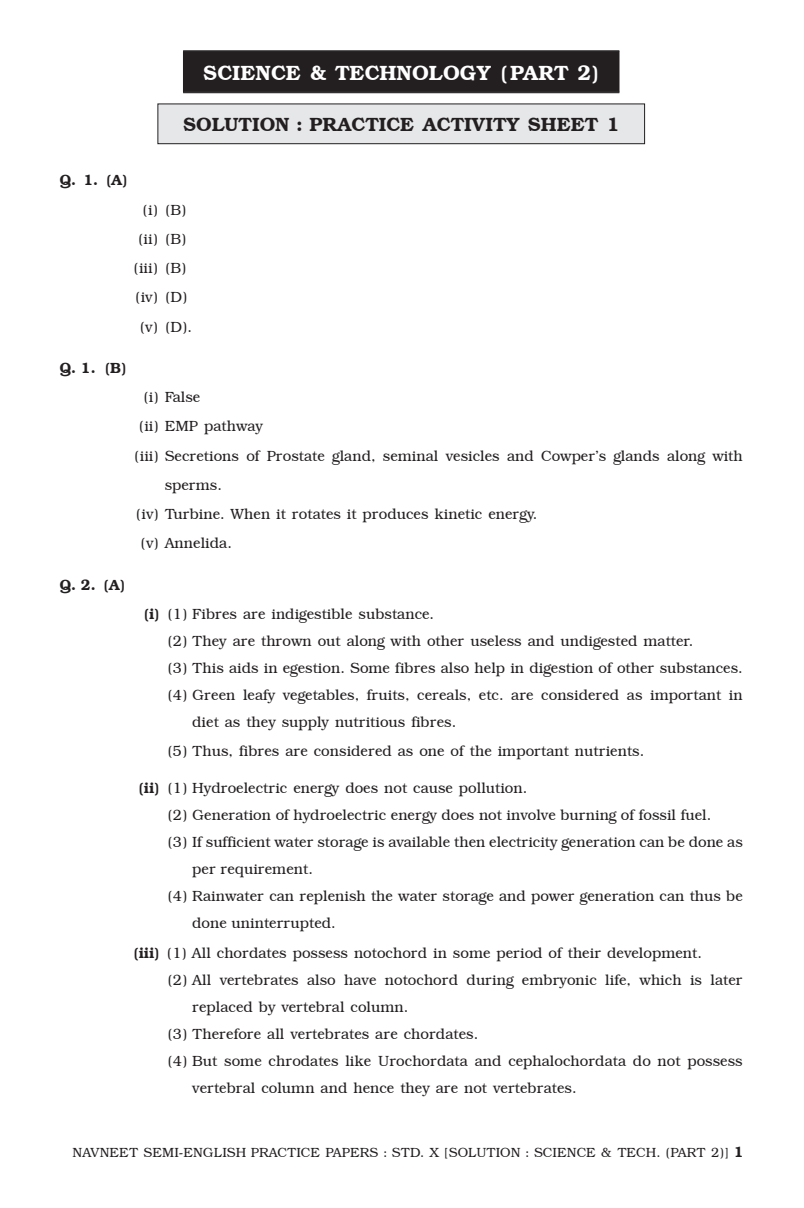
<style>
.page{position:relative;width:804px;height:1208px;background:#fff}
.page>*{position:absolute;margin:0;border:0;box-sizing:border-box;transform-origin:0 0}
.t1{font:600 21px "Bookman IT Cby BT";color:#fff}
.t2{font:600 19.5px "Bookman IT Cby BT";color:#231f20}
.Ans_Roman{font:300 15px/27px "Bookman IT Cby BT";color:#231f20}
.QUESTION{font:300 15px/27px "Bookman IT Cby BT";color:#231f20}
.t3{font:600 15px "Bookman IT Cby BT";color:#231f20}
.t4{font:300 13.5px "Bookman IT Cby BT";color:#231f20}
.s1{font-weight:600}
</style>
<div class="page">
<div style="left:183px;top:51px;width:436px;height:41px;background:#231f20"></div>
<hr style="left:183px;top:92px;width:436px;height:1px;background:#231f20">
<div style="left:158px;top:104px;width:486px;height:40px;background:#e6e7e9"></div>
<div style="left:157px;top:104px;width:488px;height:40px;border:1px solid #231f20"></div>
<p class="t1" style="left:203px;top:60px;width:397px">SCIENCE &amp; TECHNOLOGY (PART 2)</p>
<p class="t2" style="left:183px;top:113px;width:438px">SOLUTION : PRACTICE ACTIVITY SHEET 1</p>
<p class="t3" style="left:60px;top:171px;width:70px">Q. 1. (A)</p>
<p class="Ans_Roman" style="left:143px;top:196px;width:45px">(i) (B)</p>
<p class="Ans_Roman" style="left:138px;top:225px;width:50px">(ii) (B)</p>
<p class="Ans_Roman" style="left:134px;top:254px;width:54px">(iii) (B)</p>
<p class="Ans_Roman" style="left:135px;top:284px;width:53px">(iv) (D)</p>
<p class="Ans_Roman" style="left:140px;top:313px;width:53px">(v) (D).</p>
<p class="t3" style="left:60px;top:358px;width:69px">Q. 1. (B)</p>
<p class="Ans_Roman" style="left:144px;top:383px;width:58px">(i) False</p>
<p class="Ans_Roman" style="left:139px;top:413px;width:125px">(ii) EMP pathway</p>
<p class="Ans_Roman" style="left:165px;top:441px;width:579px;line-height:29.2px;text-indent:-30px">(iii) Secretions of Prostate gland, seminal vesicles and Cowper’s glands along with sperms.</p>
<p class="Ans_Roman" style="left:136px;top:500px;width:402px">(iv) Turbine. When it rotates it produces kinetic energy.</p>
<p class="Ans_Roman" style="left:141px;top:530px;width:93px">(v) Annelida.</p>
<p class="t3" style="left:60px;top:575px;width:67px">Q. 2. (A)</p>
<p class="Ans_Roman" style="left:143px;top:600px;width:292px"><span class="s1">(i)</span> (1) Fibres are indigestible substance.</p>
<p class="Ans_Roman" style="left:168px;top:627px;width:527px">(2) They are thrown out along with other useless and undigested matter.</p>
<p class="Ans_Roman" style="left:168px;top:654px;width:576px">(3) This aids in egestion. Some fibres also help in digestion of other substances.</p>
<p class="Ans_Roman" style="left:192px;top:681px;width:552px;text-indent:-25px">(4) Green leafy vegetables, fruits, cereals, etc. are considered as important in diet as they supply nutritious fibres.</p>
<p class="Ans_Roman" style="left:168px;top:737px;width:478px">(5) Thus, fibres are considered as one of the important nutrients.</p>
<p class="Ans_Roman" style="left:138px;top:774px;width:390px"><span class="s1">(ii)</span> (1) Hydroelectric energy does not cause pollution.</p>
<p class="QUESTION" style="left:168px;top:801px;width:545px">(2) Generation of hydroelectric energy does not involve burning of fossil fuel.</p>
<p class="QUESTION" style="left:192px;top:828px;width:552px;text-indent:-25px">(3) If sufficient water storage is available then electricity generation can be done as per requirement.</p>
<p class="QUESTION" style="left:192px;top:882px;width:552px;text-indent:-25px">(4) Rainwater can replenish the water storage and power generation can thus be done uninterrupted.</p>
<p class="Ans_Roman" style="left:133px;top:939px;width:570px"><span class="s1">(iii)</span> (1) All chordates possess notochord in some period of their development.</p>
<p class="Ans_Roman" style="left:192px;top:966px;width:552px;text-indent:-25px">(2) All vertebrates also have notochord during embryonic life, which is later replaced by vertebral column.</p>
<p class="Ans_Roman" style="left:168px;top:1020px;width:312px">(3) Therefore all vertebrates are chordates.</p>
<p class="Ans_Roman" style="left:192px;top:1047px;width:552px;text-indent:-25px">(4) But some chrodates like Urochordata and cephalochordata do not possess vertebral column and hence they are not vertebrates.</p>
<p class="t4" style="left:72px;top:1144px;width:657px">NAVNEET SEMI-ENGLISH PRACTICE PAPERS : STD. X [SOLUTION : SCIENCE &amp; TECH. (PART 2)]</p>
<p class="t3" style="left:733px;top:1142px;width:11px">1</p>
</div>
